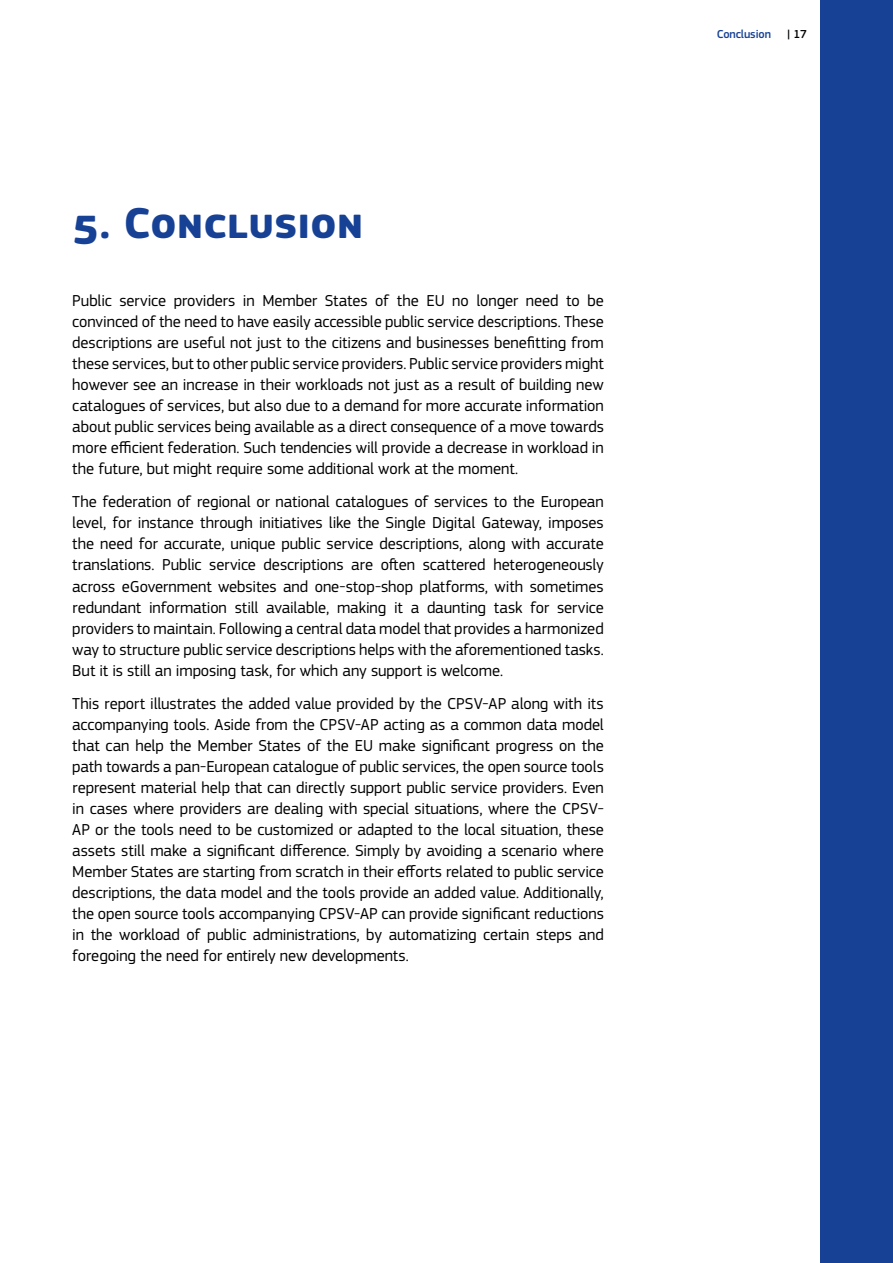
<style>
.page{position:relative;width:893px;height:1263px;background:#fff}
.page>*{position:absolute;margin:0;border:0;box-sizing:border-box;transform-origin:0 0}
.Titolo{font:700 45px "EC Square Sans Pro";letter-spacing:.005em;color:#164194}
.Corpo{font:16.5px/21px "EC Square Sans Pro";letter-spacing:-.005em;color:#000;text-align:justify}
.t1{font:500 12px "EC Square Sans Pro";letter-spacing:-.01em;color:#164194}
.t2{font:500 12px "EC Square Sans Pro";color:#000}
</style>
<div class="page">
<div style="left:821px;top:0;width:72px;height:1263px;background:#164194"></div>
<p class="Titolo" style="left:72px;top:196px;width:292px">5. Conclusion</p>
<p class="Corpo" style="left:72px;top:290px;width:533px">Public service providers in Member States of the EU no longer need to be convinced of the need to have easily accessible public service descriptions. These descriptions are useful not just to the citizens and businesses benefitting from these services, but to other public service providers. Public service providers might however see an increase in their workloads not just as a result of building new catalogues of services, but also due to a demand for more accurate information about public services being available as a direct consequence of a move towards more efficient federation. Such tendencies will provide a decrease in workload in the future, but might require some additional work at the moment.</p>
<p class="Corpo" style="left:72px;top:492px;width:533px">The federation of regional or national catalogues of services to the European level, for instance through initiatives like the Single Digital Gateway, imposes the need for accurate, unique public service descriptions, along with accurate translations. Public service descriptions are often scattered heterogeneously across eGovernment websites and one-stop-shop platforms, with sometimes redundant information still available, making it a daunting task for service providers to maintain. Following a central data model that provides a harmonized way to structure public service descriptions helps with the aforementioned tasks.<br>But it is still an imposing task, for which any support is welcome.</p>
<p class="Corpo" style="left:72px;top:693px;width:533px">This report illustrates the added value provided by the CPSV-AP along with its accompanying tools. Aside from the CPSV-AP acting as a common data model that can help the Member States of the EU make significant progress on the path towards a pan-European catalogue of public services, the open source tools represent material help that can directly support public service providers. Even in cases where providers are dealing with special situations, where the CPSV-AP or the tools need to be customized or adapted to the local situation, these assets still make a significant difference. Simply by avoiding a scenario where Member States are starting from scratch in their efforts related to public service descriptions, the data model and the tools provide an added value. Additionally, the open source tools accompanying CPSV-AP can provide significant reductions in the workload of public administrations, by automatizing certain steps and foregoing the need for entirely new developments.</p>
<p class="t1" style="left:717px;top:27px;width:56px">Conclusion</p>
<p class="t2" style="left:787px;top:27px;width:21px">| 17</p>
</div>
